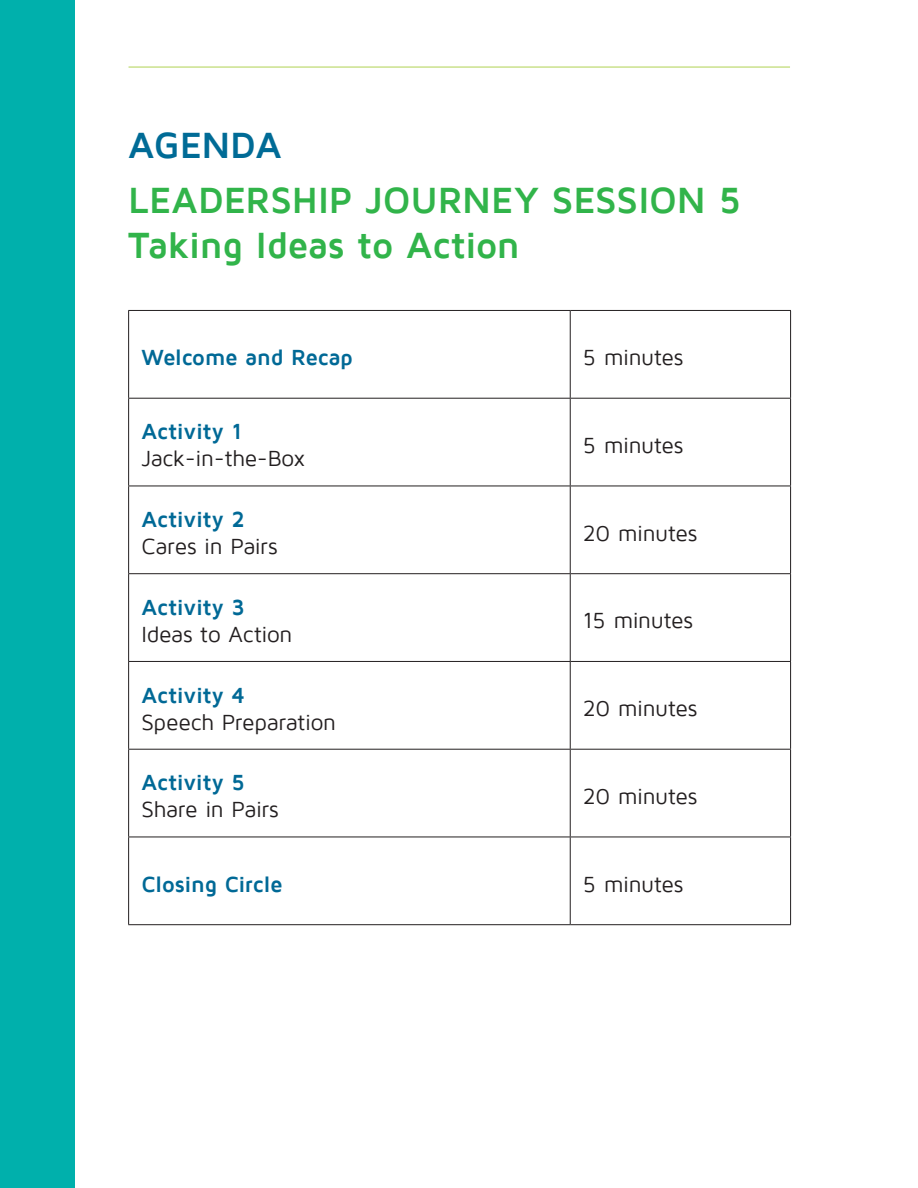
<style>
.page{position:relative;width:918px;height:1188px;background:#fff}
.page>*{position:absolute;margin:0;border:0;box-sizing:border-box;transform-origin:0 0}
.t1{font:700 37.5px/45px "Maven Pro";letter-spacing:-.005em;color:#31b44a}
.t2{font:700 37.5px "Maven Pro";letter-spacing:-.01em;color:#006b96}
.t3{font:22.5px "Maven Pro";letter-spacing:-.015em;color:#231f20}
.t4{font:700 22.5px "Maven Pro";letter-spacing:-.015em;color:#006996}
</style>
<div class="page">
<div style="left:0;top:0;width:74px;height:1188px;background:#00b0ac"></div>
<hr style="left:129px;top:67px;width:661px;height:1px;background:#b0d352">
<hr style="left:790px;top:837px;width:1px;height:87px;background:#231f20">
<hr style="left:570px;top:924px;width:221px;height:1px;background:#231f20">
<hr style="left:570px;top:310px;width:221px;height:1px;background:#231f20">
<hr style="left:790px;top:311px;width:1px;height:87px;background:#231f20">
<hr style="left:128px;top:398px;width:442px;height:1px;background:#231f20">
<hr style="left:570px;top:398px;width:221px;height:1px;background:#231f20">
<hr style="left:790px;top:399px;width:1px;height:87px;background:#231f20">
<hr style="left:128px;top:486px;width:442px;height:1px;background:#231f20">
<hr style="left:570px;top:486px;width:221px;height:1px;background:#231f20">
<hr style="left:790px;top:486px;width:1px;height:87px;background:#231f20">
<hr style="left:128px;top:573px;width:442px;height:1px;background:#231f20">
<hr style="left:570px;top:573px;width:221px;height:1px;background:#231f20">
<hr style="left:790px;top:574px;width:1px;height:87px;background:#231f20">
<hr style="left:128px;top:661px;width:442px;height:1px;background:#231f20">
<hr style="left:570px;top:661px;width:221px;height:1px;background:#231f20">
<hr style="left:790px;top:662px;width:1px;height:87px;background:#231f20">
<hr style="left:128px;top:749px;width:442px;height:1px;background:#231f20">
<hr style="left:570px;top:749px;width:221px;height:1px;background:#231f20">
<hr style="left:790px;top:750px;width:1px;height:87px;background:#231f20">
<hr style="left:128px;top:837px;width:442px;height:1px;background:#231f20">
<hr style="left:570px;top:837px;width:221px;height:1px;background:#231f20">
<hr style="left:128px;top:310px;width:442px;height:1px;background:#231f20">
<hr style="left:128px;top:311px;width:1px;height:87px;background:#231f20">
<hr style="left:570px;top:311px;width:1px;height:87px;background:#231f20">
<hr style="left:128px;top:399px;width:1px;height:87px;background:#231f20">
<hr style="left:570px;top:399px;width:1px;height:87px;background:#231f20">
<hr style="left:128px;top:486px;width:1px;height:87px;background:#231f20">
<hr style="left:570px;top:486px;width:1px;height:87px;background:#231f20">
<hr style="left:128px;top:574px;width:1px;height:87px;background:#231f20">
<hr style="left:570px;top:574px;width:1px;height:87px;background:#231f20">
<hr style="left:128px;top:662px;width:1px;height:87px;background:#231f20">
<hr style="left:570px;top:662px;width:1px;height:87px;background:#231f20">
<hr style="left:128px;top:750px;width:1px;height:87px;background:#231f20">
<hr style="left:570px;top:750px;width:1px;height:87px;background:#231f20">
<hr style="left:128px;top:837px;width:1px;height:87px;background:#231f20">
<hr style="left:570px;top:837px;width:1px;height:87px;background:#231f20">
<hr style="left:128px;top:924px;width:442px;height:1px;background:#231f20">
<h1 class="t2" style="left:128px;top:125px;width:155px">AGENDA</h1>
<h1 class="t1" style="left:128px;top:178px;width:615px">LEADERSHIP JOURNEY SESSION 5<br>Taking Ideas to Action</h1>
<p class="t4" style="left:141px;top:346px;width:213px">Welcome and Recap</p>
<p class="t3" style="left:583px;top:346px;width:102px">5 minutes</p>
<p class="t4" style="left:141px;top:420px;width:103px">Activity 1</p>
<p class="t3" style="left:141px;top:447px;width:165px">Jack-in-the-Box</p>
<p class="t4" style="left:141px;top:508px;width:105px">Activity 2</p>
<p class="t3" style="left:141px;top:535px;width:138px">Cares in Pairs</p>
<p class="t4" style="left:141px;top:595px;width:105px">Activity 3</p>
<p class="t3" style="left:141px;top:623px;width:153px">Ideas to Action</p>
<p class="t4" style="left:141px;top:683px;width:105px">Activity 4</p>
<p class="t3" style="left:141px;top:710px;width:196px">Speech Preparation</p>
<p class="t4" style="left:141px;top:771px;width:105px">Activity 5</p>
<p class="t3" style="left:141px;top:798px;width:139px">Share in Pairs</p>
<p class="t3" style="left:583px;top:434px;width:102px">5 minutes</p>
<p class="t3" style="left:583px;top:521px;width:116px">20 minutes</p>
<p class="t3" style="left:583px;top:609px;width:112px">15 minutes</p>
<p class="t3" style="left:583px;top:697px;width:116px">20 minutes</p>
<p class="t3" style="left:583px;top:785px;width:116px">20 minutes</p>
<p class="t4" style="left:141px;top:872px;width:143px">Closing Circle</p>
<p class="t3" style="left:583px;top:872px;width:102px">5 minutes</p>
</div>
